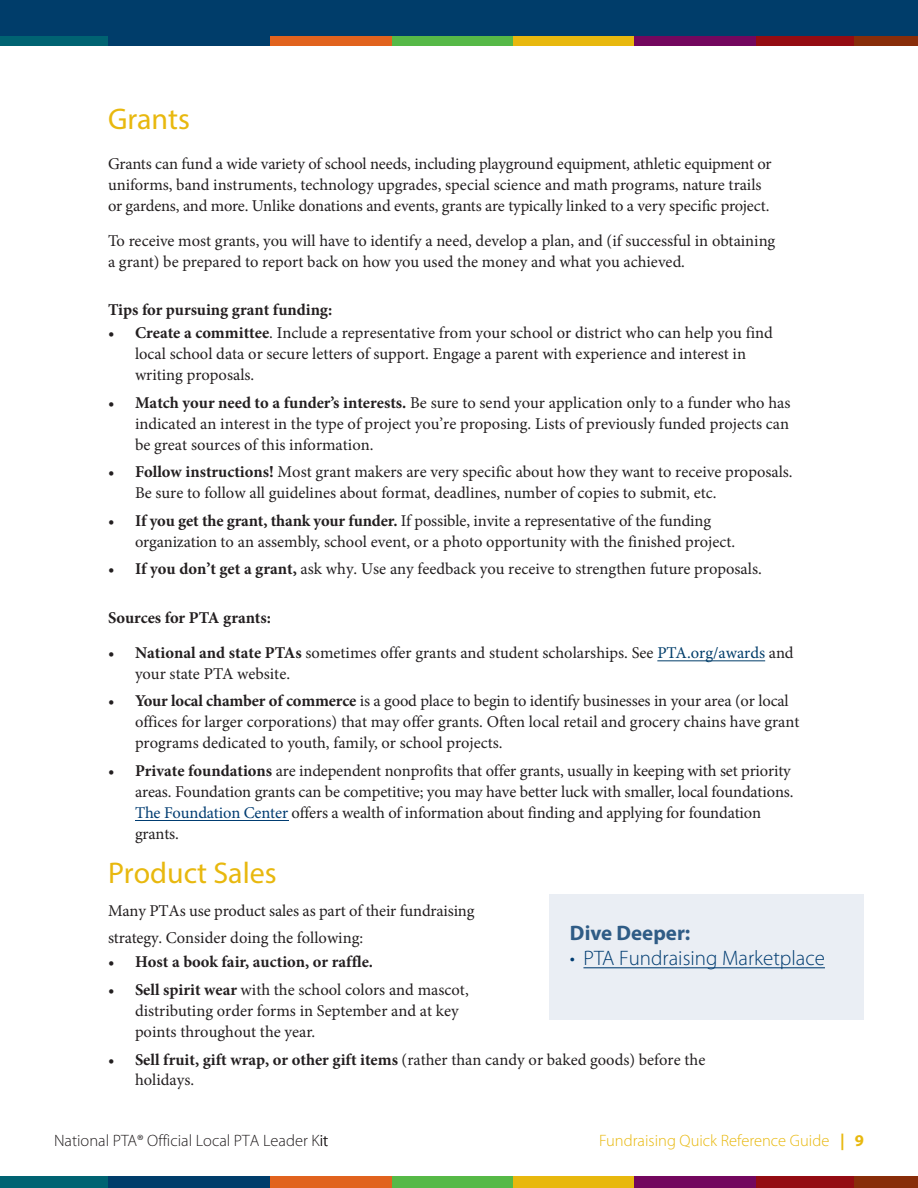
<style>
.page{position:relative;width:918px;height:1188px;background:#fff}
.page>*{position:absolute;margin:0;border:0;box-sizing:border-box;transform-origin:0 0}
.body{font:30px "Myriad Pro";color:#e8b80e}
.t1{font:300 21px "Myriad Pro";color:#003c71}
.Side_box-header{font:700 21px "Myriad Pro";color:#2f5c86}
.body-2{font:16.5px/21px "Minion Pro";color:#231f20}
.body-3{font:700 16.5px "Minion Pro";color:#231f20}
.t2{font:300 16.5px "Myriad Pro";color:#231f20}
.t3{font:300 16.5px "Myriad Pro";color:#e8b80e}
.s1{font-weight:700}
.s2{color:#003d6a}
.s3{color:#003c71}
.s4{font-weight:400}
</style>
<div class="page">
<div style="left:0;top:0;width:295px;height:46px;background:#003d6a"></div>
<div style="left:368px;top:0;width:145px;height:46px;background:#56b947"></div>
<div style="left:270px;top:0;width:122px;height:46px;background:#e1631e"></div>
<div style="left:513px;top:0;width:121px;height:46px;background:#e8b80e"></div>
<div style="left:634px;top:0;width:122px;height:46px;background:#73075e"></div>
<div style="left:756px;top:0;width:122px;height:46px;background:#940c12"></div>
<div style="left:854px;top:0;width:64px;height:46px;background:#882d09"></div>
<div style="left:0;top:0;width:108px;height:46px;background:#006372"></div>
<div style="left:270px;top:0;width:648px;height:36px;background:#003d6a"></div>
<div style="left:0;top:0;width:295px;height:36px;background:#003d6a"></div>
<div style="left:72px;top:1176px;width:213px;height:12px;background:#003d6a"></div>
<div style="left:368px;top:1176px;width:145px;height:12px;background:#56b947"></div>
<div style="left:270px;top:1176px;width:122px;height:12px;background:#e1631e"></div>
<div style="left:513px;top:1176px;width:121px;height:12px;background:#e8b80e"></div>
<div style="left:634px;top:1176px;width:122px;height:12px;background:#73075e"></div>
<div style="left:756px;top:1176px;width:122px;height:12px;background:#940c12"></div>
<div style="left:854px;top:1176px;width:64px;height:12px;background:#882d09"></div>
<div style="left:0;top:1176px;width:108px;height:12px;background:#006372"></div>
<div style="left:550px;top:894px;width:314px;height:126px;background:#eaeef4"></div>
<hr style="left:657px;top:660px;width:108px;height:1px;background:#003d6a">
<hr style="left:135px;top:821px;width:153px;height:1px;background:#003c71">
<hr style="left:583px;top:967px;width:242px;height:1px;background:#003c71">
<p class="body" style="left:108px;top:101px;width:84px">Grants</p>
<p class="body-2" style="left:108px;top:153px;width:665px">Grants can fund a wide variety of school needs, including playground equipment, athletic equipment or uniforms, band instruments, technology upgrades, special science and math programs, nature trails or gardens, and more. Unlike donations and events, grants are typically linked to a very specific project.</p>
<p class="body-2" style="left:108px;top:230px;width:669px">To receive most grants, you will have to identify a need, develop a plan, and (if successful in obtaining a grant) be prepared to report back on how you used the money and what you achieved.</p>
<p class="body-3" style="left:108px;top:298px;width:226px">Tips for pursuing grant funding:</p>
<p class="body-2" style="left:135px;top:322px;width:639px;text-indent:-27px">• <span class="s1">Create a committee</span>. Include a representative from your school or district who can help you find local school data or secure letters of support. Engage a parent with experience and interest in writing proposals.</p>
<p class="body-2" style="left:135px;top:392px;width:657px;text-align:justify;text-indent:-27px">• <span class="s1">Match your need to a funder’s interests.</span> Be sure to send your application only to a funder who has indicated an interest in the type of project you’re proposing. Lists of previously funded projects can be great sources of this information.</p>
<p class="body-2" style="left:135px;top:461px;width:659px;text-indent:-27px">• <span class="s1">Follow instructions!</span> Most grant makers are very specific about how they want to receive proposals.<br>Be sure to follow all guidelines about format, deadlines, number of copies to submit, etc.</p>
<p class="body-2" style="left:135px;top:510px;width:602px;text-indent:-27px">• <span class="s1">If you get the grant, thank your funder.</span> If possible, invite a representative of the funding organization to an assembly, school event, or a photo opportunity with the finished project.</p>
<p class="body-2" style="left:108px;top:559px;width:655px">• <span class="s1">If you don’t get a grant,</span> ask why. Use any feedback you receive to strengthen future proposals.</p>
<p class="body-3" style="left:108px;top:606px;width:165px">Sources for PTA grants:</p>
<p class="body-2" style="left:135px;top:642px;width:660px;text-indent:-27px">• <span class="s1">National and state PTAs</span> sometimes offer grants and student scholarships. See <span class="s2">PTA.org/awards</span> and your state PTA website.</p>
<p class="body-2" style="left:135px;top:690px;width:666px;text-indent:-27px">• <span class="s1">Your local chamber of commerce</span> is a good place to begin to identify businesses in your area (or local offices for larger corporations) that may offer grants. Often local retail and grocery chains have grant programs dedicated to youth, family, or school projects.</p>
<p class="body-2" style="left:135px;top:760px;width:660px;text-indent:-27px">• <span class="s1">Private foundations</span> are independent nonprofits that offer grants, usually in keeping with set priority areas. Foundation grants can be competitive; you may have better luck with smaller, local foundations.<br><span class="s3">The Foundation Center</span> offers a wealth of information about finding and applying for foundation grants.</p>
<p class="body" style="left:108px;top:854px;width:170px">Product Sales</p>
<p class="body-2" style="left:108px;top:897px;width:368px;line-height:27.5px">Many PTAs use product sales as part of their fundraising strategy. Consider doing the following:</p>
<p class="body-3" style="left:108px;top:950px;width:267px"><span class="s4">•</span> Host a book fair, auction, or raffle.</p>
<p class="body-2" style="left:135px;top:979px;width:335px;text-indent:-27px">• <span class="s1">Sell spirit wear</span> with the school colors and mascot, distributing order forms in September and at key points throughout the year.</p>
<p class="body-2" style="left:135px;top:1050px;width:572px;line-height:19.8px;text-indent:-27px">• <span class="s1">Sell fruit, gift wrap, or other gift items</span> (rather than candy or baked goods) before the holidays.</p>
<p class="Side_box-header" style="left:570px;top:919px;width:122px">Dive Deeper:</p>
<p class="t1" style="left:570px;top:945px;width:256px">• PTA Fundraising Marketplace</p>
<p class="t2" style="left:54px;top:1131px;width:276px">National PTA® Official Local PTA Leader Kit</p>
<p class="t3" style="left:599px;top:1131px;width:266px">Fundraising Quick Reference Guide <span class="s1">| 9</span></p>
</div>
